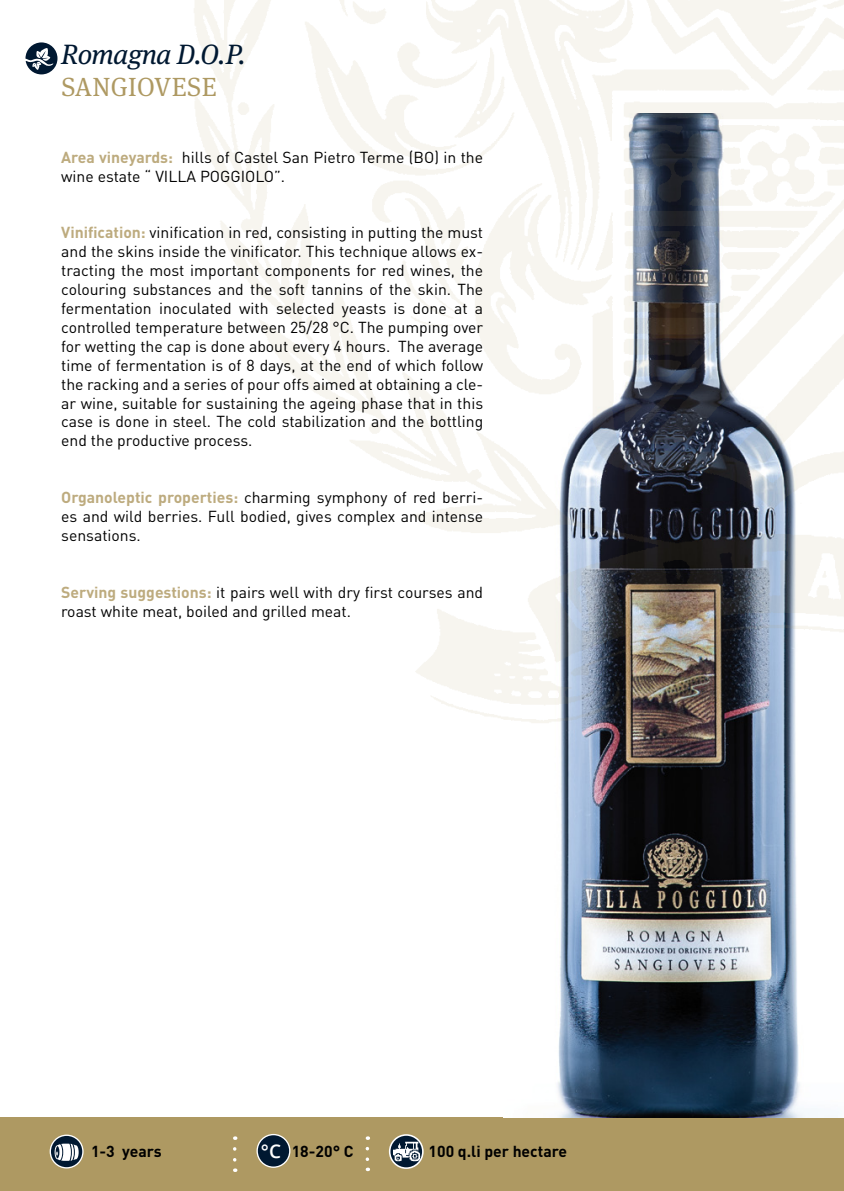
<style>
.page{position:relative;width:844px;height:1191px;background:#fff}
.page>*{position:absolute;margin:0;border:0;box-sizing:border-box;transform-origin:0 0}
.t1{font:italic 28px "Meta Serif Tf";letter-spacing:-.02em;color:#001831}
.t2{font:26.25px "Meta Serif Lf";letter-spacing:.015em;color:#ae9962}
.t3{font:15.75px/18.9px "DIN";color:#000}
.t4{font:700 15.75px "DIN";color:#000}
.s1{font-weight:700;color:#bdab7e}
.s2{font-family:"Open Sans";font-weight:600;font-size:18.9px;color:#fff}
</style>
<div class="page">
<div style="left:0;top:1117px;width:843px;height:74px;background:#ae9962"></div>
<img style="left:557px;top:729px;width:252px;height:388px">
<img style="left:194px;top:0;width:649px;height:729px">
<svg style="left:476px;top:41px;width:4px;height:102px"></svg>
<svg style="left:50px;top:1135px;width:33px;height:32px"></svg>
<div style="left:50px;top:1134px;width:34px;height:34px;border:2px solid #fff;border-radius:50%"></div>
<div style="left:51px;top:1136px;width:31px;height:31px;background:#001831;border-radius:50%"></div>
<svg style="left:55px;top:1143px;width:24px;height:17px"></svg>
<svg style="left:257px;top:1134px;width:32px;height:33px"></svg>
<div style="left:256px;top:1134px;width:34px;height:33px;border:2px solid #fff;border-radius:50%"></div>
<div style="left:258px;top:1135px;width:31px;height:31px;background:#001831;border-radius:50%"></div>
<svg style="left:233px;top:1148px;width:3px;height:24px"></svg>
<svg style="left:365px;top:1148px;width:4px;height:23px"></svg>
<svg style="left:389px;top:1135px;width:34px;height:33px"></svg>
<img style="left:393px;top:1140px;width:27px;height:21px">
<div style="left:389px;top:1134px;width:34px;height:34px;border:2px solid #fff;border-radius:50%"></div>
<div style="left:401px;top:1074px;width:35px;height:35px;border:2px solid #fff;border-radius:50%"></div>
<svg style="left:25px;top:42px;width:32px;height:32px"></svg>
<h1 class="t1" style="left:61px;top:38px;width:185px">Romagna D.O.P.</h1>
<h2 class="t2" style="left:61px;top:71px;width:156px">SANGIOVESE</h2>
<p class="t3" style="left:61px;top:147px;width:423px"><span class="s1">Area vineyards:</span> hills of Castel San Pietro Terme (BO) in the wine estate “ VILLA POGGIOLO”.</p>
<p class="t3" style="left:61px;top:223px;width:423px;text-align:justify"><span class="s1">Vinification:</span> vinification in red, consisting in putting the must and the skins inside the vinificator. This technique allows ex&shy;tracting the most important components for red wines, the colouring substances and the soft tannins of the skin. The fermentation inoculated with selected yeasts is done at a controlled temperature between 25/28 °C. The pumping over for wetting the cap is done about every 4 hours. The average time of fermentation is of 8 days, at the end of which follow the racking and a series of pour offs aimed at obtaining a cle&shy;ar wine, suitable for sustaining the ageing phase that in this case is done in steel. The cold stabilization and the bottling end the productive process.</p>
<p class="t3" style="left:61px;top:488px;width:423px;text-align:justify"><span class="s1">Organoleptic properties:</span> charming symphony of red berri&shy;es and wild berries. Full bodied, gives complex and intense sensations.</p>
<p class="t3" style="left:61px;top:582px;width:423px"><span class="s1">Serving suggestions:</span> it pairs well with dry first courses and roast white meat, boiled and grilled meat.</p>
<p class="t4" style="left:91px;top:1141px;width:72px">1-3 years</p>
<p class="t4" style="left:261px;top:1141px;width:94px"><span class="s2">°C</span> 18-20° C</p>
<p class="t4" style="left:428px;top:1141px;width:140px">100 q.li per hectare</p>
</div>
